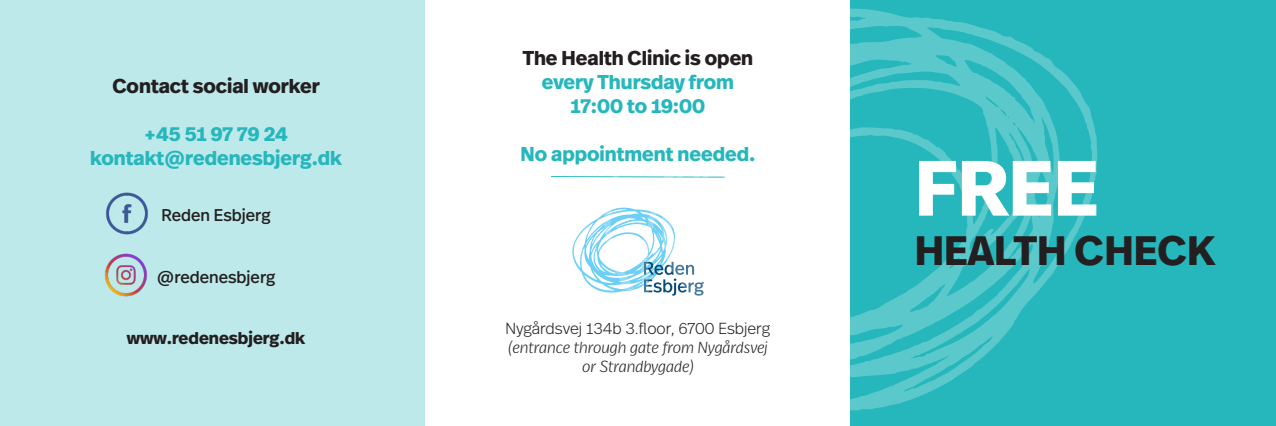
<style>
.page{position:relative;width:1276px;height:426px;background:#fff}
.page>*{position:absolute;margin:0;border:0;box-sizing:border-box;transform-origin:0 0}
.t1{font:700 78px "Real Head Pro";color:#fff}
.t2{font:700 41px "Real Head Pro";color:#231f20}
.t3{font:700 20px "Real Head Pro";color:#26b7bc}
.t4{font:700 20px "Real Head Pro";color:#231f20}
.t5{font:17px "Real Head Pro";color:#231f20}
.t6{font:700 17px "Real Head Pro";color:#231f20}
.t7{font:italic 300 16px/19.2px "Real Head Pro";color:#231f20;text-align:center}
.t8{font:300 16px "Real Head Pro";color:#231f20}
</style>
<div class="page">
<div style="left:0;top:0;width:425px;height:425px;background:#bee9eb"></div>
<div style="left:850px;top:0;width:426px;height:425px;background:#26b7bc"></div>
<svg style="left:572px;top:214px;width:32px;height:78px"></svg>
<svg style="left:551px;top:176px;width:53px;height:2px"></svg>
<img style="left:105px;top:253px;width:42px;height:44px">
<img style="left:106px;top:192px;width:42px;height:43px">
<svg style="left:604px;top:8px;width:493px;height:403px"></svg>
<p class="t4" style="left:113px;top:71px;width:209px">Contact social worker</p>
<p class="t3" style="left:144px;top:119px;width:145px">+45 51 97 79 24</p>
<p class="t3" style="left:90px;top:143px;width:253px">kontakt@redenesbjerg.dk</p>
<p class="t5" style="left:162px;top:203px;width:110px">Reden Esbjerg</p>
<p class="t5" style="left:157px;top:265px;width:120px">@redenesbjerg</p>
<p class="t6" style="left:127px;top:325px;width:180px">www.redenesbjerg.dk</p>
<p class="t4" style="left:523px;top:43px;width:232px">The Health Clinic is open</p>
<p class="t3" style="left:542px;top:67px;width:194px">every Thursday from</p>
<p class="t3" style="left:570px;top:91px;width:136px">17:00 to 19:00</p>
<p class="t3" style="left:520px;top:139px;width:236px">No appointment needed.</p>
<p class="t8" style="left:505px;top:317px;width:266px">Nygårdsvej 134b 3.floor, 6700 Esbjerg</p>
<p class="t7" style="left:508px;top:337px;width:261px">(entrance through gate from Nygårdsvej or Strandbygade)</p>
<p class="t1" style="left:914px;top:131px;width:185px">FREE</p>
<p class="t2" style="left:914px;top:220px;width:302px">HEALTH CHECK</p>
</div>
